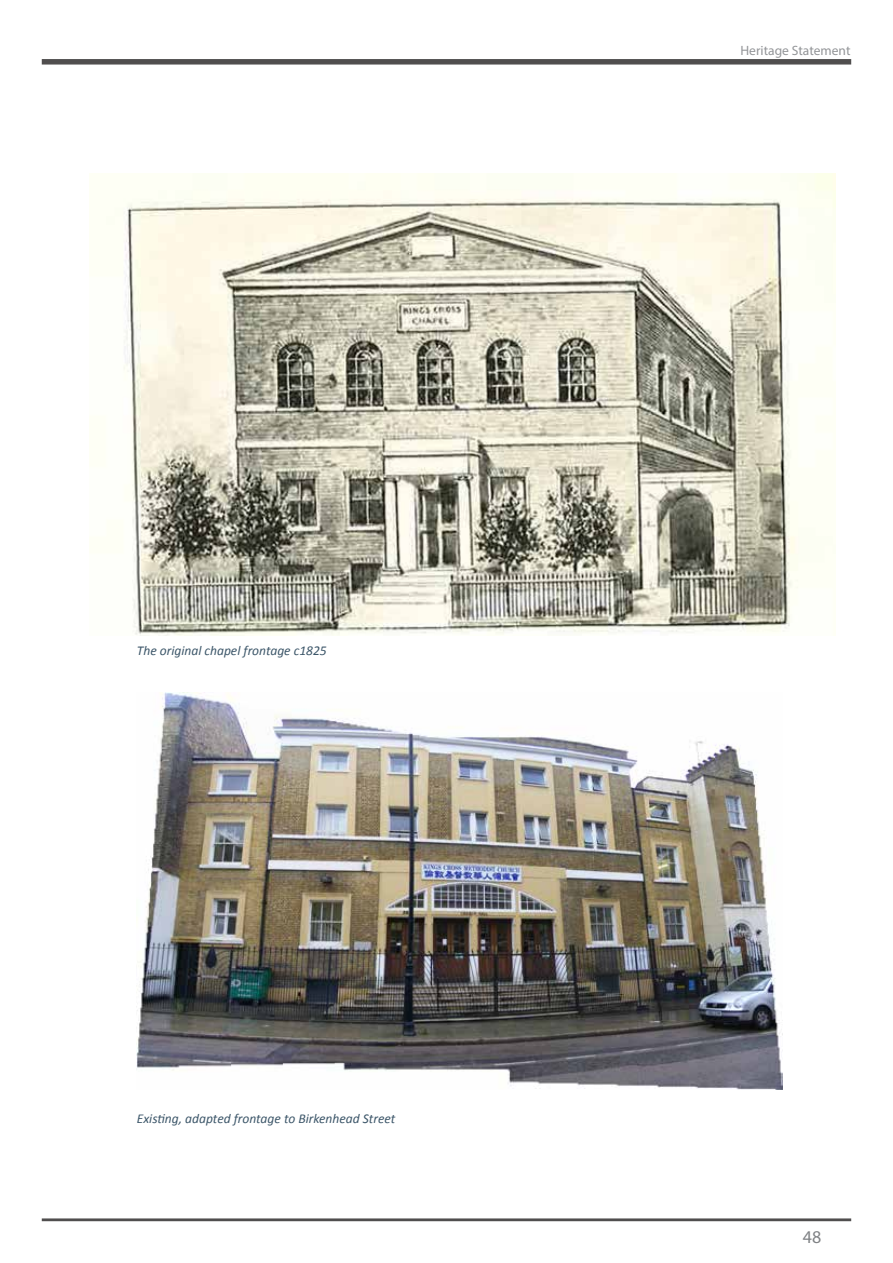
<style>
.page{position:relative;width:893px;height:1263px;background:#fff}
.page>*{position:absolute;margin:0;border:0;box-sizing:border-box;transform-origin:0 0}
.t1{font:18px "Myriad Pro";color:#808285}
.t2{font:italic 13.5px "Calibri";color:#3c5669}
.t3{font:13.5px "Myriad Pro";color:#939598}
</style>
<div class="page">
<svg style="left:42px;top:59px;width:809px;height:6px;background:#5e5d5d"></svg>
<div style="left:42px;top:1218px;width:809px;height:3px;border:2px solid #504e4e"></div>
<img style="left:106px;top:173px;width:730px;height:462px">
<img style="left:137px;top:692px;width:646px;height:398px">
<p class="t2" style="left:137px;top:641px;width:191px">The original chapel frontage c1825</p>
<p class="t2" style="left:137px;top:1109px;width:260px">Existing, adapted frontage to Birkenhead Street</p>
<p class="t3" style="left:740px;top:42px;width:111px">Heritage Statement</p>
<h1 class="t1" style="left:803px;top:1226px;width:20px">48</h1>
</div>
